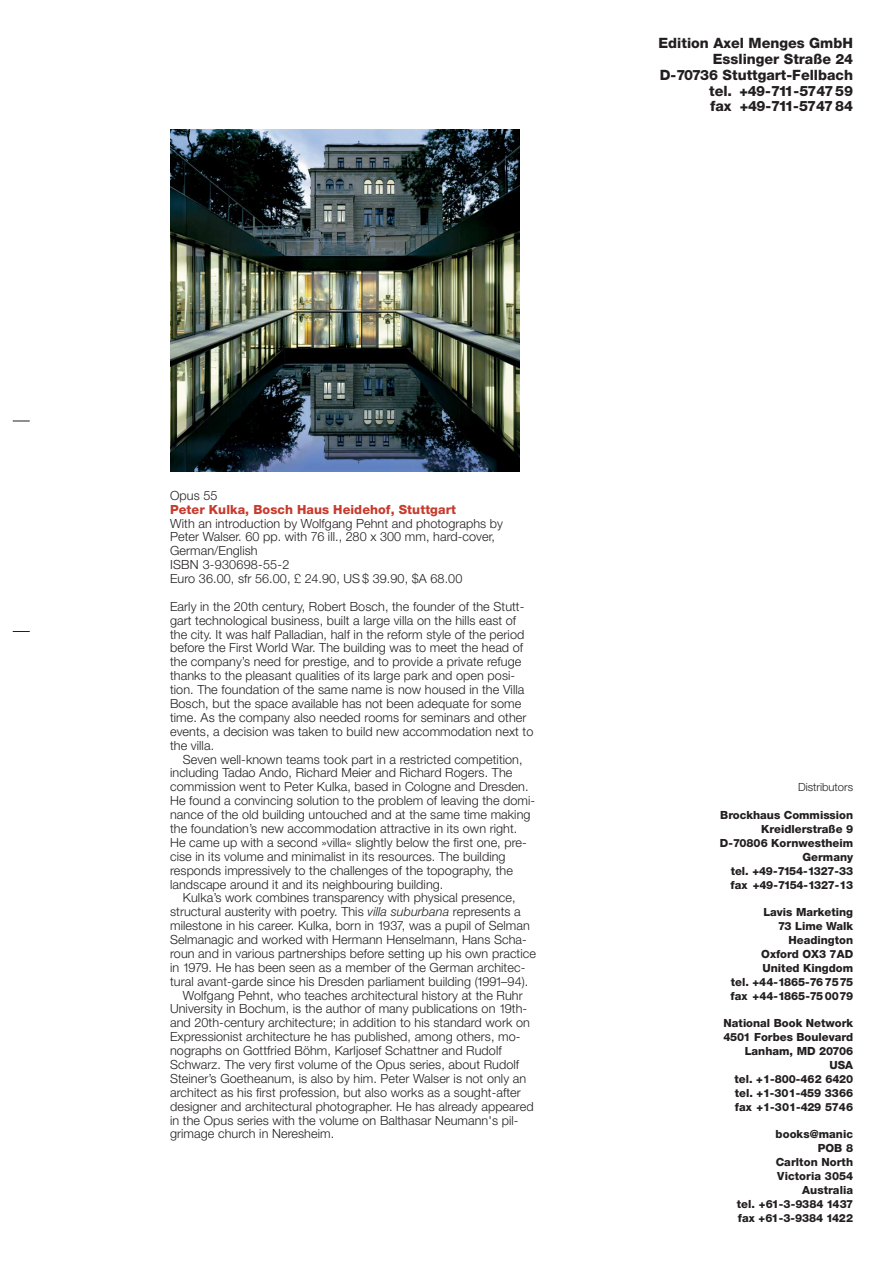
<style>
.page{position:relative;width:893px;height:1263px;background:#fff}
.page>*{position:absolute;margin:0;border:0;box-sizing:border-box;transform-origin:0 0}
.t1{font:800 14.25px/15.8px "Helvetica Neue";color:#231f20;text-align:right}
.t2{font:300 12.6px/14px "Helvetica Neue";letter-spacing:.005em;color:#231f20}
.t3{font:800 12.6px "Helvetica Neue";letter-spacing:.005em;color:#c73a2d}
.t4{font:800 11.25px/14px "Helvetica Neue";color:#231f20;text-align:right}
.t5{font:300 11.25px "Helvetica Neue";color:#231f20}
.s1{font-style:italic}
</style>
<div class="page">
<svg style="left:13px;top:421px;width:17px;height:1px"></svg>
<svg style="left:13px;top:631px;width:17px;height:1px"></svg>
<img style="left:171px;top:129px;width:349px;height:343px">
<p class="t1" style="left:658px;top:37px;width:196px">Edition Axel Menges GmbH<br>Esslinger Straße 24<br>D-70736 Stuttgart-Fellbach tel. +49-711-574759<br>fax +49-711-574784</p>
<p class="t2" style="left:170px;top:489px;width:49px">Opus 55</p>
<p class="t3" style="left:170px;top:505px;width:287px">Peter Kulka, Bosch Haus Heidehof, Stuttgart</p>
<p class="t2" style="left:170px;top:517px;width:335px">With an introduction by Wolfgang Pehnt and photographs by Peter Walser. 60 pp. with 76 ill., 280 x 300 mm, hard-cover, German/English<br>ISBN 3-930698-55-2<br>Euro 36.00, sfr 56.00, £ 24.90, US $ 39.90, $A 68.00</p>
<p class="t2" style="left:170px;top:600px;width:365px">Early in the 20th century, Robert Bosch, the founder of the Stutt&shy;gart technological business, built a large villa on the hills east of the city. It was half Palladian, half in the reform style of the period before the First World War. The building was to meet the head of the company’s need for prestige, and to provide a private refuge thanks to the pleasant qualities of its large park and open posi&shy;tion. The foundation of the same name is now housed in the Villa Bosch, but the space available has not been adequate for some time. As the company also needed rooms for seminars and other events, a decision was taken to build new accommodation next to the villa.</p>
<p class="t2" style="left:183px;top:753px;width:341px">Seven well-known teams took part in a restricted competition,</p>
<p class="t2" style="left:170px;top:767px;width:344px">including Tadao Ando, Richard Meier and Richard Rogers. The</p>
<p class="t2" style="left:170px;top:781px;width:360px">commission went to Peter Kulka, based in Cologne and Dresden.</p>
<p class="t2" style="left:170px;top:795px;width:367px">He found a convincing solution to the problem of leaving the domi-</p>
<p class="t2" style="left:170px;top:809px;width:362px">nance of the old building untouched and at the same time making</p>
<p class="t2" style="left:170px;top:823px;width:349px">the foundation’s new accommodation attractive in its own right.</p>
<p class="t2" style="left:170px;top:836px;width:358px">He came up with a second »villa« slightly below the first one, pre-</p>
<p class="t2" style="left:170px;top:850px;width:337px">cise in its volume and minimalist in its resources. The building</p>
<p class="t2" style="left:170px;top:864px;width:344px">responds impressively to the challenges of the topography, the</p>
<p class="t2" style="left:170px;top:878px;width:275px">landscape around it and its neighbouring building.</p>
<p class="t2" style="left:183px;top:892px;width:334px">Kulka’s work combines transparency with physical presence,</p>
<p class="t2" style="left:170px;top:906px;width:352px">structural austerity with poetry. This <span class="s1">villa suburbana</span> represents a</p>
<p class="t2" style="left:170px;top:920px;width:361px">milestone in his career. Kulka, born in 1937, was a pupil of Selman</p>
<p class="t2" style="left:170px;top:934px;width:358px">Selmanagic and worked with Hermann Henselmann, Hans Scha-</p>
<p class="t2" style="left:170px;top:948px;width:367px">roun and in various partnerships before setting up his own practice</p>
<p class="t2" style="left:170px;top:961px;width:357px">in 1979. He has been seen as a member of the German architec-</p>
<p class="t2" style="left:170px;top:975px;width:360px">tural avant-garde since his Dresden parliament building (1991–94).</p>
<p class="t2" style="left:183px;top:989px;width:341px">Wolfgang Pehnt, who teaches architectural history at the Ruhr</p>
<p class="t2" style="left:170px;top:1003px;width:359px">University in Bochum, is the author of many publications on 19th-</p>
<p class="t2" style="left:170px;top:1017px;width:361px">and 20th-century architecture; in addition to his standard work on</p>
<p class="t2" style="left:170px;top:1031px;width:352px">Expressionist architecture he has published, among others, mo-</p>
<p class="t2" style="left:170px;top:1045px;width:333px">nographs on Gottfried Böhm, Karljosef Schattner and Rudolf</p>
<p class="t2" style="left:170px;top:1059px;width:351px">Schwarz. The very first volume of the Opus series, about Rudolf</p>
<p class="t2" style="left:170px;top:1072px;width:358px">Steiner’s Goetheanum, is also by him. Peter Walser is not only an</p>
<p class="t2" style="left:170px;top:1086px;width:352px">architect as his first profession, but also works as a sought-after</p>
<p class="t2" style="left:170px;top:1100px;width:365px">designer and architectural photographer. He has already appeared</p>
<p class="t2" style="left:170px;top:1114px;width:350px">in the Opus series with the volume on Balthasar Neumann's pil-</p>
<p class="t2" style="left:170px;top:1128px;width:166px">grimage church in Neresheim.</p>
<p class="t5" style="left:798px;top:783px;width:57px">Distributors</p>
<p class="t4" style="left:720px;top:809px;width:135px">Brockhaus Commission<br>Kreidlerstraße 9<br>D-70806 Kornwestheim<br>Germany<br>tel. +49-7154-1327-33 fax +49-7154-1327-13</p>
<p class="t4" style="left:731px;top:906px;width:124px">Lavis Marketing<br>73 Lime Walk<br>Headington<br>Oxford OX3 7AD<br>United Kingdom<br>tel. +44-1865-767575 fax +44-1865-750079</p>
<p class="t4" style="left:723px;top:1017px;width:131px">National Book Network<br>4501 Forbes Boulevard<br>Lanham, MD 20706<br>USA<br>tel. +1-800-462 6420 tel. +1-301-459 3366 fax +1-301-429 5746</p>
<p class="t4" style="left:737px;top:1128px;width:118px">books@manic<br>POB 8<br>Carlton North<br>Victoria 3054<br>Australia<br>tel. +61-3-9384 1437 fax +61-3-9384 1422</p>
</div>
